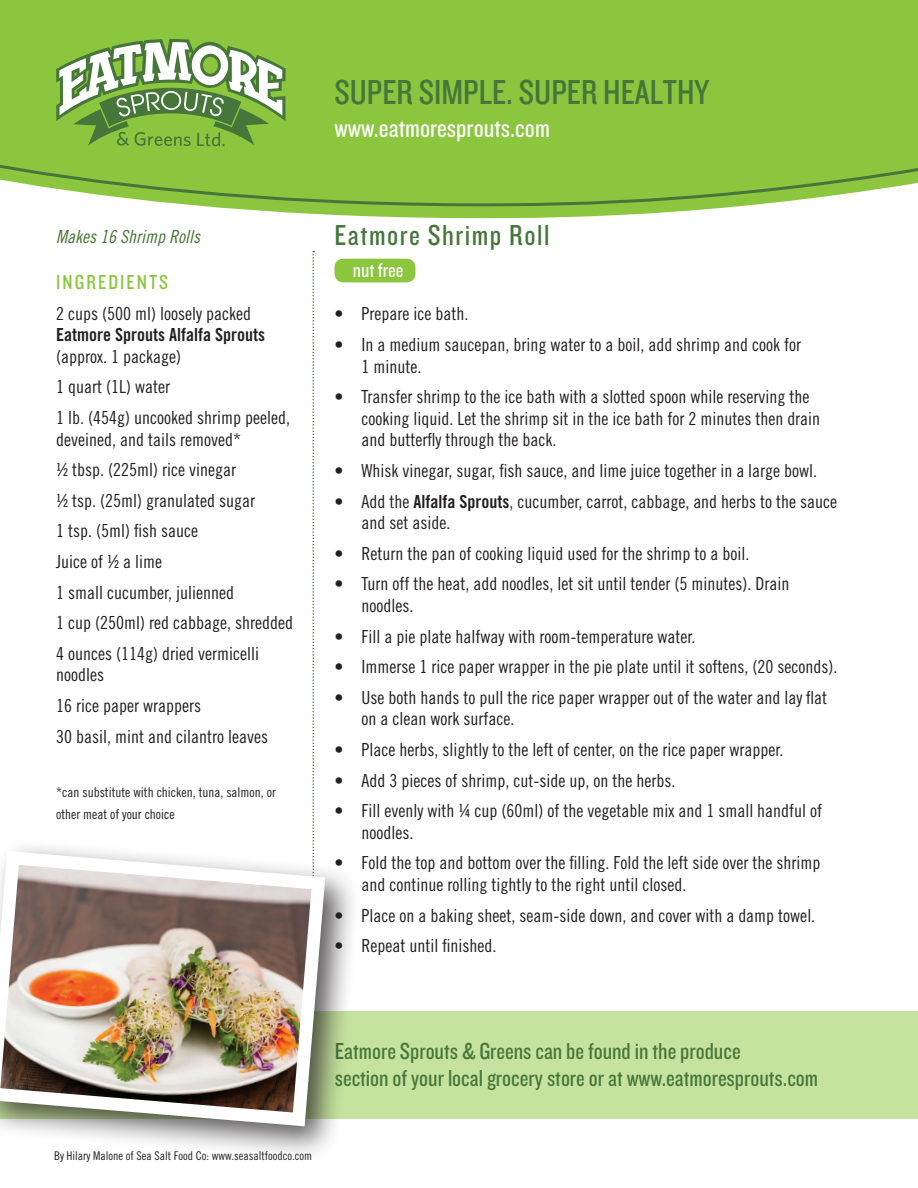
<style>
.page{position:relative;width:918px;height:1188px;background:#fff}
.page>*{position:absolute;margin:0;border:0;box-sizing:border-box;transform-origin:0 0}
.t1{font:36px "Knockout 29 Junior Ltweight";color:#46763a}
.t2{font:30px "Knockout 29 Junior Ltweight";letter-spacing:.05em;color:#46763a}
.t3{font:27px "Knockout 29 Junior Ltweight";color:#fff}
.t4{font:24px/27px "Knockout 29 Junior Ltweight";color:#46763a}
.t5{font:21px "Knockout 29 Junior Ltweight";letter-spacing:.1em;color:#8bc63e}
.t6{font:21px "Knockout 29 Junior Ltweight";color:#fff}
.t7{font:18px/30.6px "Trade Gothic LT Std Cn 18";color:#231f20}
.t8{font:18px "Trade Gothic LT Std Bd Cn 20";color:#231f20}
.t9{font:18px "Trade Gothic LT Std Cn 18 Obl";color:#4a7235}
.t10{font:13.5px/21.6px "Trade Gothic LT Std Cn 18";color:#231f20}
.t11{font:12px "Trade Gothic LT Std Cn 18";color:#231f20}
.s1{font-family:"Trade Gothic LT Std Bd Cn 20"}
</style>
<div class="page">
<div style="left:334px;top:259px;width:81px;height:23px;background:#8bc63e;border-radius:9px"></div>
<div style="left:0;top:1011px;width:918px;height:108px;background:#c5e29e"></div>
<svg style="left:312px;top:251px;width:2px;height:588px"></svg>
<div style="left:0;top:839px;width:361px;height:323px;background:#231f20;opacity:.75"></div>
<img style="left:0;top:844px;width:332px;height:289px">
<svg style="left:239px;top:209px;width:469px;height:10px;fill:#8bc63e"></svg>
<div style="left:0;top:0;width:918px;height:209px;background:#8bc63e"></div>
<svg style="left:56px;top:39px;width:230px;height:107px"></svg>
<p class="t9" style="left:56px;top:226px;width:145px">Makes 16 Shrimp Rolls</p>
<p class="t5" style="left:56px;top:269px;width:113px">INGREDIENTS</p>
<p class="t7" style="left:56px;top:298px;width:196px">2 cups (500 ml) loosely packed</p>
<p class="t8" style="left:56px;top:324px;width:210px">Eatmore Sprouts Alfalfa Sprouts</p>
<p class="t7" style="left:56px;top:341px;width:235px">(approx. 1 package)<br>1 quart (1L) water<br>1 lb. (454g) uncooked shrimp peeled,</p>
<p class="t7" style="left:56px;top:424px;width:238px">deveined, and tails removed*<br>½ tbsp. (225ml) rice vinegar<br>½ tsp. (25ml) granulated sugar<br>1 tsp. (5ml) fish sauce<br>Juice of ½ a lime<br>1 small cucumber, julienned<br>1 cup (250ml) red cabbage, shredded<br>4 ounces (114g) dried vermicelli</p>
<p class="t7" style="left:56px;top:660px;width:213px">noodles<br>16 rice paper wrappers<br>30 basil, mint and cilantro leaves</p>
<p class="t10" style="left:56px;top:782px;width:221px">*can substitute with chicken, tuna, salmon, or other meat of your choice</p>
<h1 class="t1" style="left:334px;top:69px;width:376px">SUPER SIMPLE. SUPER HEALTHY</h1>
<h3 class="t3" style="left:334px;top:110px;width:217px">www.eatmoresprouts.com</h3>
<h2 class="t2" style="left:334px;top:216px;width:217px">Eatmore Shrimp Roll</h2>
<p class="t6" style="left:353px;top:256px;width:52px">nut free</p>
<p class="t7" style="left:334px;top:299px;width:135px">• Prepare ice bath.</p>
<p class="t7" style="left:361px;top:334px;width:441px;line-height:21.6px;text-indent:-27px">• In a medium saucepan, bring water to a boil, add shrimp and cook for<br>1 minute.</p>
<p class="t7" style="left:361px;top:386px;width:460px;line-height:21.6px;text-indent:-27px">• Transfer shrimp to the ice bath with a slotted spoon while reserving the cooking liquid. Let the shrimp sit in the ice bath for 2 minutes then drain and butterfly through the back.</p>
<p class="t7" style="left:334px;top:455px;width:484px">• Whisk vinegar, sugar, fish sauce, and lime juice together in a large bowl.</p>
<p class="t7" style="left:361px;top:490px;width:477px;line-height:21.6px;text-indent:-27px">• Add the <span class="s1">Alfalfa Sprouts</span>, cucumber, carrot, cabbage, and herbs to the sauce and set aside.</p>
<p class="t7" style="left:334px;top:538px;width:416px">• Return the pan of cooking liquid used for the shrimp to a boil.</p>
<p class="t7" style="left:361px;top:573px;width:429px;line-height:21.6px;text-indent:-27px">• Turn off the heat, add noodles, let sit until tender (5 minutes). Drain noodles.</p>
<p class="t7" style="left:334px;top:621px;width:362px">• Fill a pie plate halfway with room-temperature water.</p>
<p class="t7" style="left:334px;top:651px;width:504px">• Immerse 1 rice paper wrapper in the pie plate until it softens, (20 seconds).</p>
<p class="t7" style="left:361px;top:686px;width:467px;line-height:21.6px;text-indent:-27px">• Use both hands to pull the rice paper wrapper out of the water and lay flat on a clean work surface.</p>
<p class="t7" style="left:334px;top:734px;width:450px">• Place herbs, slightly to the left of center, on the rice paper wrapper.</p>
<p class="t7" style="left:334px;top:765px;width:342px">• Add 3 pieces of shrimp, cut-side up, on the herbs.</p>
<p class="t7" style="left:361px;top:800px;width:462px;line-height:21.6px;text-indent:-27px">• Fill evenly with ¼ cup (60ml) of the vegetable mix and 1 small handful of noodles.</p>
<p class="t7" style="left:361px;top:852px;width:460px;line-height:21.6px;text-indent:-27px">• Fold the top and bottom over the filling. Fold the left side over the shrimp and continue rolling tightly to the right until closed.</p>
<p class="t7" style="left:334px;top:900px;width:482px">• Place on a baking sheet, seam-side down, and cover with a damp towel.</p>
<p class="t7" style="left:334px;top:930px;width:163px">• Repeat until finished.</p>
<h3 class="t4" style="left:335px;top:1036px;width:485px">Eatmore Sprouts &amp; Greens can be found in the produce<br>section of your local grocery store or at www.eatmoresprouts.com</h3>
<p class="t11" style="left:54px;top:1149px;width:260px">By Hilary Malone of Sea Salt Food Co: www.seasaltfoodco.com</p>
</div>
